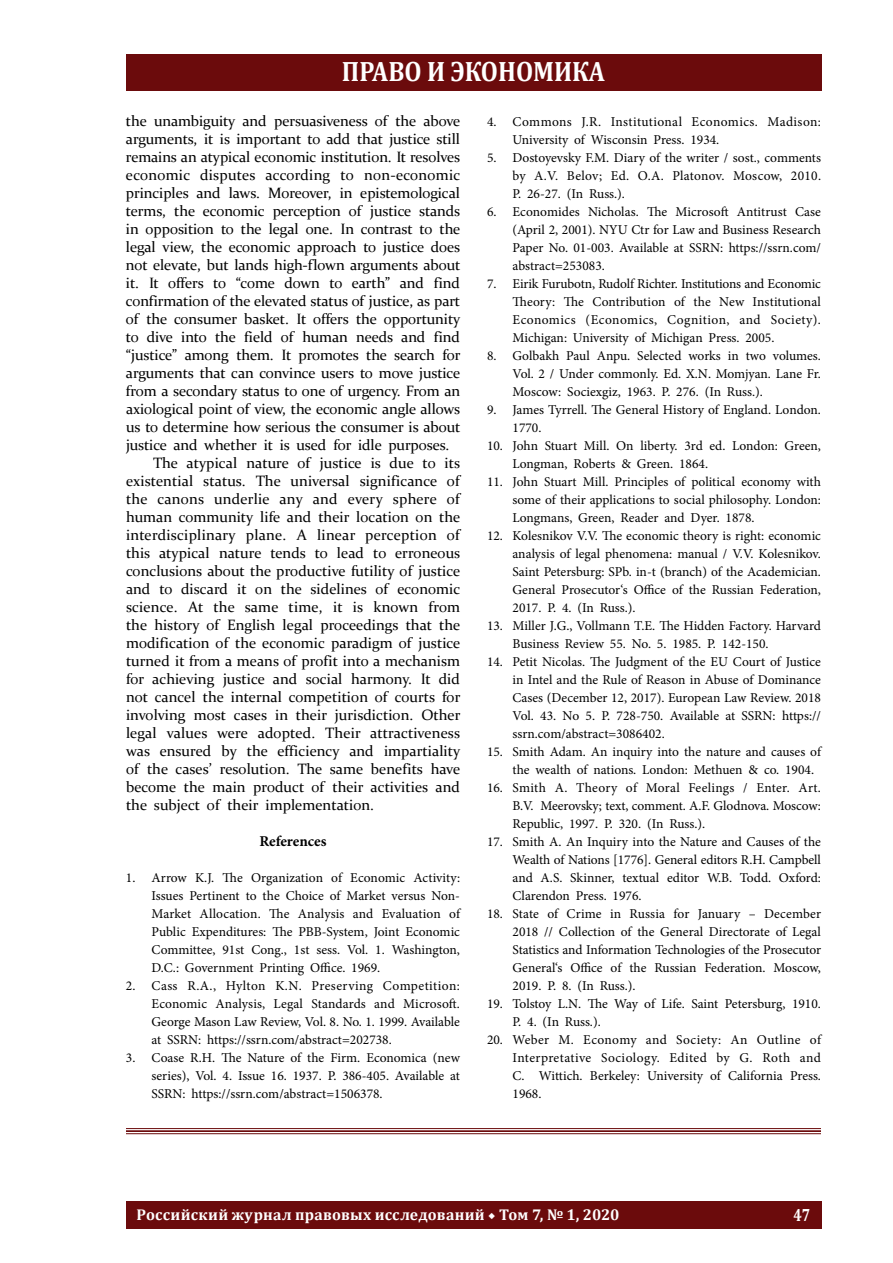
<style>
.page{position:relative;width:893px;height:1263px;background:#fff}
.page>*{position:absolute;margin:0;border:0;box-sizing:border-box;transform-origin:0 0}
.t1{font:700 28.2px "Cambria";color:#fff;scale:.88 1}
.t2{font:700 17.85px "Cambria";color:#fff;scale:.8 1}
.t3{font:700 15.6px "Cambria";letter-spacing:.015em;color:#fff}
.t4{font:15px "Constantia";letter-spacing:-.01em;color:#000}
.t5{font:15px "Constantia";letter-spacing:.015em;color:#000}
.t6{font:15px "Constantia";letter-spacing:.01em;color:#000}
.t7{font:700 15px "Minion Pro";letter-spacing:-.005em;color:#000}
.t8{font:13.5px/18px "Minion Pro";color:#000;text-align:justify}
.t9{font:13.5px/18px "Minion Pro";letter-spacing:.02em;color:#000}
.s1{font-family:"Minion Pro"}
</style>
<div class="page">
<div style="left:126px;top:54px;width:695px;height:36px;background:#6b0b0c"></div>
<div style="left:126px;top:1202px;width:695px;height:27px;background:#6b0b0c"></div>
<hr style="left:126px;top:1128px;width:695px;height:1px;background:#6b0b0c">
<hr style="left:126px;top:1130px;width:695px;height:2px;background:#6b0b0c">
<hr style="left:126px;top:1133px;width:695px;height:1px;background:#6b0b0c">
<h1 class="t1" style="left:342px;top:51px;width:301px">ПРАВО И ЭКОНОМИКА</h1>
<p class="t4" style="left:126px;top:111px;width:336px">the unambiguity and persuasiveness of the above</p>
<p class="t4" style="left:126px;top:129px;width:335px">arguments, it is important to add that justice still</p>
<p class="t4" style="left:126px;top:147px;width:336px">remains an atypical economic institution. It resolves</p>
<p class="t5" style="left:126px;top:165px;width:336px">economic disputes according to non-economic</p>
<p class="t4" style="left:126px;top:183px;width:335px">principles and laws. Moreover, in epistemological</p>
<p class="t4" style="left:126px;top:201px;width:336px">terms, the economic perception of justice stands</p>
<p class="t4" style="left:126px;top:219px;width:336px">in opposition to the legal one. In contrast to the</p>
<p class="t4" style="left:126px;top:237px;width:336px">legal view, the economic approach to justice does</p>
<p class="t4" style="left:126px;top:255px;width:336px">not elevate, but lands high-flown arguments about</p>
<p class="t4" style="left:126px;top:273px;width:335px">it. It offers to “come down to earth” and find</p>
<p class="t4" style="left:126px;top:291px;width:336px">confirmation of the elevated status of justice, as part</p>
<p class="t4" style="left:126px;top:309px;width:336px">of the consumer basket. It offers the opportunity</p>
<p class="t4" style="left:126px;top:327px;width:335px">to dive into the field of human needs and find</p>
<p class="t4" style="left:126px;top:345px;width:336px">“justice” among them. It promotes the search for</p>
<p class="t4" style="left:126px;top:363px;width:336px">arguments that can convince users to move justice</p>
<p class="t4" style="left:126px;top:381px;width:336px">from a secondary status to one of urgency. From an</p>
<p class="t4" style="left:126px;top:399px;width:336px">axiological point of view, the economic angle allows</p>
<p class="t4" style="left:126px;top:417px;width:336px">us to determine how serious the consumer is about</p>
<p class="t4" style="left:126px;top:435px;width:325px">justice and whether it is used for idle purposes.</p>
<p class="t4" style="left:153px;top:453px;width:309px">The atypical nature of justice is due to its</p>
<p class="t4" style="left:126px;top:471px;width:335px">existential status. The universal significance of</p>
<p class="t6" style="left:126px;top:489px;width:335px">the canons underlie any and every sphere of</p>
<p class="t4" style="left:126px;top:507px;width:336px">human community life and their location on the</p>
<p class="t5" style="left:126px;top:525px;width:335px">interdisciplinary plane. A linear perception of</p>
<p class="t4" style="left:126px;top:543px;width:336px">this atypical nature tends to lead to erroneous</p>
<p class="t4" style="left:126px;top:561px;width:336px">conclusions about the productive futility of justice</p>
<p class="t4" style="left:126px;top:579px;width:336px">and to discard it on the sidelines of economic</p>
<p class="t6" style="left:126px;top:597px;width:336px">science. At the same time, it is known from</p>
<p class="t4" style="left:126px;top:615px;width:336px">the history of English legal proceedings that the</p>
<p class="t4" style="left:126px;top:633px;width:336px">modification of the economic paradigm of justice</p>
<p class="t4" style="left:126px;top:651px;width:336px">turned it from a means of profit into a mechanism</p>
<p class="t4" style="left:126px;top:669px;width:335px">for achieving justice and social harmony. It did</p>
<p class="t4" style="left:126px;top:687px;width:336px">not cancel the internal competition of courts for</p>
<p class="t4" style="left:126px;top:705px;width:336px">involving most cases in their jurisdiction. Other</p>
<p class="t4" style="left:126px;top:723px;width:336px">legal values were adopted. Their attractiveness</p>
<p class="t4" style="left:126px;top:741px;width:336px">was ensured by the efficiency and impartiality</p>
<p class="t4" style="left:126px;top:759px;width:336px">of the cases’ resolution. The same benefits have</p>
<p class="t4" style="left:126px;top:777px;width:335px">become the main product of their activities and</p>
<p class="t4" style="left:126px;top:795px;width:250px">the subject of their implementation.</p>
<p class="t7" style="left:259px;top:831px;width:69px">References</p>
<p class="t8" style="left:152px;top:869px;width:310px;text-indent:-26px">1. Arrow K.J. The Organization of Economic Activity:<br>Issues Pertinent to the Choice of Market versus Non-Market Allocation. The Analysis and Evaluation of Public Expenditures: The PBB-System, Joint Economic Committee, 91st Cong., 1st sess. Vol. 1. Washington, D.C.: Government Printing Office. 1969.</p>
<p class="t8" style="left:152px;top:977px;width:310px;text-indent:-26px">2. Cass R.A., Hylton K.N. Preserving Competition:<br>Economic Analysis, Legal Standards and Microsoft.<br>George Mason Law Review, Vol. 8. No. 1. 1999. Available at SSRN: https://ssrn.com/abstract=202738.</p>
<p class="t8" style="left:152px;top:1049px;width:310px;text-indent:-26px">3. Coase R.H. The Nature of the Firm. Economica (new series), Vol. 4. Issue 16. 1937. P. 386-405. Available at SSRN: https://ssrn.com/abstract=1506378.</p>
<p class="t9" style="left:512px;top:113px;width:310px;text-indent:-26px">4. Commons J.R. Institutional Economics. Madison:<br>University of Wisconsin Press. 1934.</p>
<p class="t8" style="left:512px;top:149px;width:310px;text-indent:-26px">5. Dostoyevsky F.M. Diary of the writer / sost., comments by A.V. Belov; Ed. O.A. Platonov. Moscow, 2010.<br>P. 26-27. (In Russ.).</p>
<p class="t8" style="left:512px;top:203px;width:310px;text-indent:-26px">6. Economides Nicholas. The Microsoft Antitrust Case (April 2, 2001). NYU Ctr for Law and Business Research Paper No. 01-003. Available at SSRN: https://ssrn.com/ abstract=253083.</p>
<p class="t8" style="left:512px;top:275px;width:310px;text-indent:-26px">7. Eirik Furubotn, Rudolf Richter. Institutions and Economic Theory: The Contribution of the New Institutional Economics (Economics, Cognition, and Society).<br>Michigan: University of Michigan Press. 2005.</p>
<p class="t8" style="left:512px;top:347px;width:310px;text-indent:-26px">8. Golbakh Paul Anpu. Selected works in two volumes.<br>Vol. 2 / Under commonly. Ed. X.N. Momjyan. Lane Fr.<br>Moscow: Sociexgiz, 1963. P. 276. (In Russ.).</p>
<p class="t8" style="left:512px;top:401px;width:310px;text-indent:-26px">9. James Tyrrell. The General History of England. London.<br>1770.</p>
<p class="t8" style="left:512px;top:437px;width:310px;text-indent:-26px">10. John Stuart Mill. On liberty. 3rd ed. London: Green,<br>Longman, Roberts &amp; Green. 1864.</p>
<p class="t8" style="left:512px;top:473px;width:310px;text-indent:-26px">11. John Stuart Mill. Principles of political economy with some of their applications to social philosophy. London:<br>Longmans, Green, Reader and Dyer. 1878.</p>
<p class="t8" style="left:512px;top:527px;width:310px;text-indent:-26px">12. Kolesnikov V.V. The economic theory is right: economic analysis of legal phenomena: manual / V.V. Kolesnikov.<br>Saint Petersburg: SPb. in-t (branch) of the Academician.<br>General Prosecutor‘s Office of the Russian Federation, 2017. P. 4. (In Russ.).</p>
<p class="t8" style="left:512px;top:617px;width:310px;text-indent:-26px">13. Miller J.G., Vollmann Т.Е. The Hidden Factory. Harvard<br>Business Review 55. No. 5. 1985. P. 142-150.</p>
<p class="t8" style="left:512px;top:653px;width:310px;text-indent:-26px">14. Petit Nicolas. The Judgment of the EU Court of Justice in Intel and the Rule of Reason in Abuse of Dominance Cases (December 12, 2017). European Law Review. 2018<br>Vol. 43. No 5. P. 728-750. Available at SSRN: https:// ssrn.com/abstract=3086402.</p>
<p class="t8" style="left:512px;top:743px;width:310px;text-indent:-26px">15. Smith Adam. An inquiry into the nature and causes of the wealth of nations. London: Methuen &amp; co. 1904.</p>
<p class="t8" style="left:512px;top:779px;width:310px;text-indent:-26px">16. Smith A. Theory of Moral Feelings / Enter. Art.<br>B.V. Meerovsky; text, comment. A.F. Glodnova. Moscow:<br>Republic, 1997. P. 320. (In Russ.).</p>
<p class="t8" style="left:512px;top:833px;width:310px;text-indent:-26px">17. Smith A. An Inquiry into the Nature and Causes of the Wealth of Nations [1776]. General editors R.H. Campbell and A.S. Skinner, textual editor W.B. Todd. Oxford:<br>Clarendon Press. 1976.</p>
<p class="t8" style="left:512px;top:905px;width:310px;text-indent:-26px">18. State of Crime in Russia for January – December 2018 // Collection of the General Directorate of Legal Statistics and Information Technologies of the Prosecutor General‘s Office of the Russian Federation. Moscow, 2019. P. 8. (In Russ.).</p>
<p class="t8" style="left:512px;top:994px;width:310px;text-indent:-26px">19. Tolstoy L.N. The Way of Life. Saint Petersburg, 1910.<br>P. 4. (In Russ.).</p>
<p class="t8" style="left:512px;top:1030px;width:310px;text-indent:-26px">20. Weber M. Economy and Society: An Outline of Interpretative Sociology. Edited by G. Roth and С. Wittich. Berkeley: University of California Press.<br>1968.</p>
<p class="t3" style="left:137px;top:1203px;width:484px">Российский журнал правовых исследований <span class="s1">◆</span> Том 7, № 1, 2020</p>
<h2 class="t2" style="left:793px;top:1202px;width:23px">47</h2>
</div>
